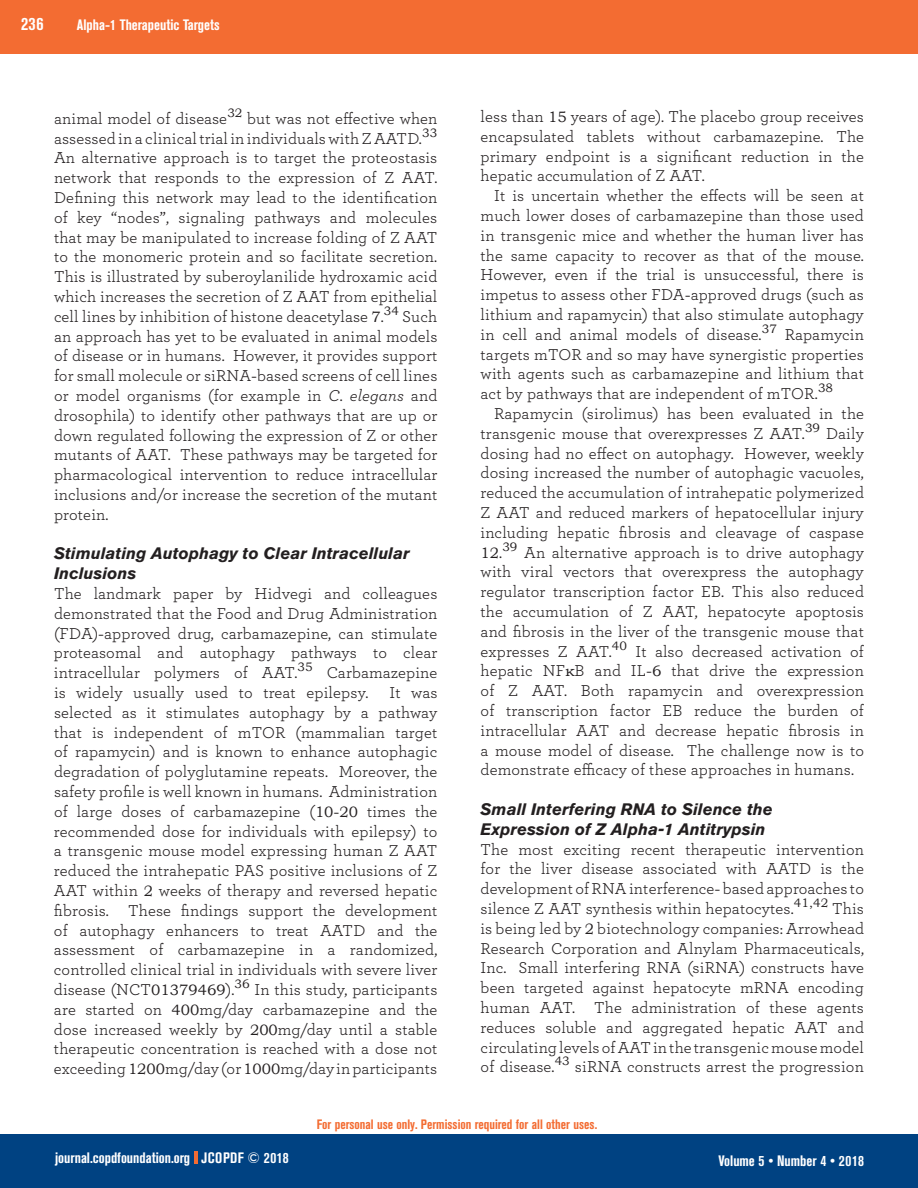
<style>
.page{position:relative;width:918px;height:1188px;background:#fff}
.page>*{position:absolute;margin:0;border:0;box-sizing:border-box;transform-origin:0 0}
.t1{font:700 condensed 18px "Akzidenz Grotesk BE";color:#fff}
.t2{font:16.5px/19.8px "Breathe";letter-spacing:.01em;color:#231f20;text-align:justify}
.t3{font:italic 700 16.5px/19.8px "Akzidenz Grotesk BQ";color:#231f20}
.t4{font:700 condensed 15px "Akzidenz Grotesk BE";color:#fff}
.t5{font:700 condensed 13.5px "Akzidenz Grotesk BE";color:#f36c32}
.s1{font-family:"Bookman Old Style";font-size:15px}
.s2{font-style:italic}
</style>
<div class="page">
<div style="left:0;top:1134px;width:918px;height:54px;background:#004282"></div>
<div style="left:0;top:0;width:918px;height:54px;background:#f36c32"></div>
<svg style="left:194px;top:1152px;width:3px;height:12px"></svg>
<p class="t1" style="left:21px;top:13px;width:24px">236</p>
<p class="t4" style="left:77px;top:16px;width:144px">Alpha-1 Therapeutic Targets</p>
<p class="t2" style="left:54px;top:108px;width:385px">animal model of disease<sup>32</sup> but was not effective when assessed in a clinical trial in individuals with Z AATD.<sup>33<br></sup>An alternative approach is to target the proteostasis network that responds to the expression of Z AAT.<br>Defining this network may lead to the identification of key “nodes”, signaling pathways and molecules that may be manipulated to increase folding of Z AAT to the monomeric protein and so facilitate secretion.<br>This is illustrated by suberoylanilide hydroxamic acid which increases the secretion of Z AAT from epithelial cell lines by inhibition of histone deacetylase <span class="s1">7</span>.<sup>34</sup> Such an approach has yet to be evaluated in animal models of disease or in humans. However, it provides support for small molecule or siRNA<span class="s1">-</span>based screens of cell lines or model organisms (for example in <span class="s2">C. elegans</span> and drosophila) to identify other pathways that are up or down regulated following the expression of Z or other mutants of AAT. These pathways may be targeted for pharmacological intervention to reduce intracellular inclusions and/or increase the secretion of the mutant protein.</p>
<p class="t3" style="left:54px;top:544px;width:357px">Stimulating Autophagy to Clear Intracellular<br>Inclusions</p>
<p class="t2" style="left:54px;top:583px;width:385px">The landmark paper by Hidvegi and colleagues demonstrated that the Food and Drug Administration (FDA)<span class="s1">-</span>approved drug, carbamazepine, can stimulate proteasomal and autophagy pathways to clear intracellular polymers of AAT.<sup>35</sup> Carbamazepine is widely usually used to treat epilepsy.</p>
<p class="t2" style="left:54px;top:682px;width:385px;text-indent:335px">It was selected as it stimulates autophagy by a pathway that is independent of mTOR (mammalian target of rapamycin) and is known to enhance autophagic degradation of polyglutamine repeats. Moreover, the safety profile is well known in humans. Administration of large doses of carbamazepine (<span class="s1">10-20</span> times the recommended dose for individuals with epilepsy) to a transgenic mouse model expressing human Z AAT reduced the intrahepatic PAS positive inclusions of Z AAT within <span class="s1">2</span> weeks of therapy and reversed hepatic fibrosis. These findings support the development of autophagy enhancers to treat AATD and the assessment of carbamazepine in a randomized, controlled clinical trial in individuals with severe liver disease (NCT<span class="s1">01379469</span>).<sup>36</sup> In this study, participants are started on <span class="s1">400</span>mg/day carbamazepine and the dose increased weekly by <span class="s1">200</span>mg/day until a stable therapeutic concentration is reached with a dose not exceeding <span class="s1">1200</span>mg/day (or <span class="s1">1000</span>mg/day in participants</p>
<p class="t2" style="left:481px;top:106px;width:385px">less than <span class="s1">15</span> years of age). The placebo group receives encapsulated tablets without carbamazepine. The primary endpoint is a significant reduction in the hepatic accumulation of Z AAT.</p>
<p class="t2" style="left:481px;top:185px;width:385px;text-indent:13px">It is uncertain whether the effects will be seen at much lower doses of carbamazepine than those used in transgenic mice and whether the human liver has the same capacity to recover as that of the mouse.<br>However, even if the trial is unsuccessful, there is impetus to assess other FDA<span class="s1">-</span>approved drugs (such as lithium and rapamycin) that also stimulate autophagy in cell and animal models of disease.<sup>37</sup> Rapamycin targets mTOR and so may have synergistic properties with agents such as carbamazepine and lithium that act by pathways that are independent of mTOR.<sup>38</sup></p>
<p class="t2" style="left:481px;top:403px;width:385px;text-indent:14px">Rapamycin (sirolimus) has been evaluated in the transgenic mouse that overexpresses Z AAT.<sup>39</sup> Daily dosing had no effect on autophagy. However, weekly dosing increased the number of autophagic vacuoles, reduced the accumulation of intrahepatic polymerized Z AAT and reduced markers of hepatocellular injury including hepatic fibrosis and cleavage of caspase <span class="s1">12</span>.<sup>39</sup> An alternative approach is to drive autophagy with viral vectors that overexpress the autophagy regulator transcription factor EB. This also reduced the accumulation of Z AAT, hepatocyte apoptosis and fibrosis in the liver of the transgenic mouse that expresses Z AAT.<sup>40</sup> It also decreased activation of hepatic NF<span class="s1">κ</span>B and IL<span class="s1">-6</span> that drive the expression of Z AAT. Both rapamycin and overexpression of transcription factor EB reduce the burden of intracellular AAT and decrease hepatic fibrosis in a mouse model of disease. The challenge now is to demonstrate efficacy of these approaches in humans.</p>
<p class="t3" style="left:481px;top:799px;width:294px">Small Interfering RNA to Silence the<br>Expression of Z Alpha-1 Antitrypsin</p>
<p class="t2" style="left:481px;top:838px;width:385px">The most exciting recent therapeutic intervention for the liver disease associated with AATD is the development of RNA interference<span class="s1">-</span> based approaches to silence Z AAT synthesis within hepatocytes.<sup>41,42</sup> This is being led by <span class="s1">2</span> biotechnology companies: Arrowhead Research Corporation and Alnylam Pharmaceuticals, Inc. Small interfering RNA (siRNA) constructs have been targeted against hepatocyte mRNA encoding human AAT. The administration of these agents reduces soluble and aggregated hepatic AAT and circulating levels of AAT in the transgenic mouse model of disease.<sup>43</sup> siRNA constructs arrest the progression</p>
<p class="t5" style="left:317px;top:1117px;width:282px">For personal use only. Permission required for all other uses.</p>
<p class="t4" style="left:55px;top:1149px;width:235px">journal.copdfoundation.org JCOPDF © 2018</p>
<p class="t4" style="left:719px;top:1152px;width:147px">Volume 5 • Number 4 • 2018</p>
</div>
